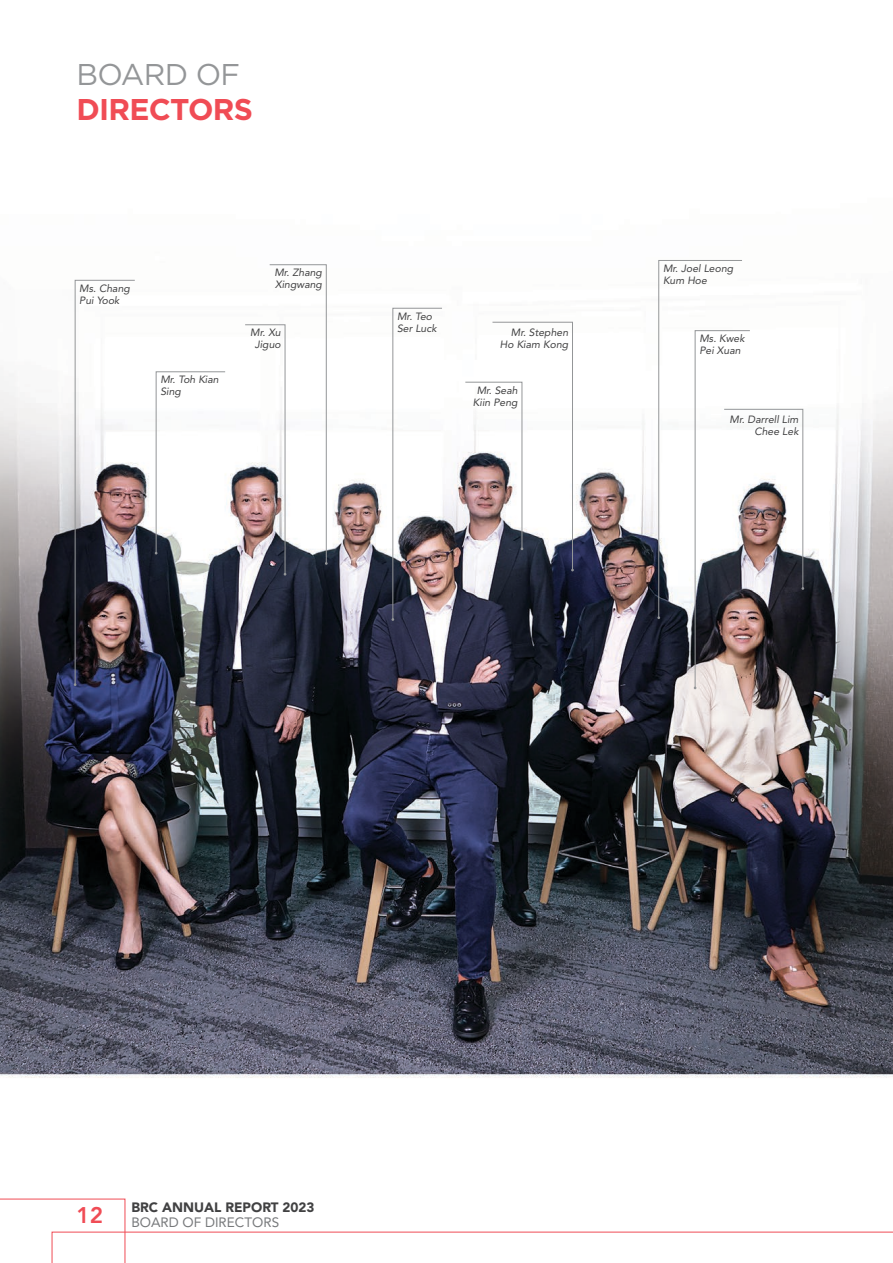
<style>
.page{position:relative;width:893px;height:1263px;background:#fff}
.page>*{position:absolute;margin:0;border:0;box-sizing:border-box;transform-origin:0 0}
.t1{font:700 30px "Gotham";letter-spacing:-.025em;color:#f04c55}
.t2{font:30px "Gotham";letter-spacing:-.025em;color:#949698}
.t3{font:800 22.5px "Avenir LT Std";color:#f04c55}
.t4{font:900 13.5px "Avenir LT Std";color:#414142}
.t5{font:13.5px "Avenir LT Std";color:#77797b}
.t6{font:italic 10.5px/12px "Avenir LT Std";color:#414142;text-align:right}
</style>
<div class="page">
<img style="left:0;top:279px;width:893px;height:799px">
<svg style="left:0;top:1198px;width:893px;height:65px"></svg>
<img style="left:74px;top:280px;width:61px;height:406px">
<svg style="left:155px;top:371px;width:71px;height:183px"></svg>
<svg style="left:391px;top:308px;width:51px;height:313px"></svg>
<svg style="left:245px;top:264px;width:83px;height:312px"></svg>
<svg style="left:465px;top:322px;width:109px;height:249px"></svg>
<svg style="left:657px;top:260px;width:147px;height:429px"></svg>
<p class="t2" style="left:77px;top:55px;width:165px">BOARD OF</p>
<p class="t1" style="left:77px;top:89px;width:178px">DIRECTORS</p>
<p class="t6" style="left:79px;top:282px;width:52px">Ms. Chang</p>
<p class="t6" style="left:79px;top:294px;width:42px">Pui Yook</p>
<p class="t6" style="left:274px;top:267px;width:49px">Mr. Zhang</p>
<p class="t6" style="left:275px;top:279px;width:48px">Xingwang</p>
<p class="t6" style="left:160px;top:374px;width:60px">Mr. Toh Kian</p>
<p class="t6" style="left:160px;top:386px;width:22px">Sing</p>
<p class="t6" style="left:250px;top:327px;width:32px">Mr. Xu</p>
<p class="t6" style="left:255px;top:339px;width:28px">Jiguo</p>
<p class="t6" style="left:397px;top:310px;width:37px">Mr. Teo</p>
<p class="t6" style="left:397px;top:322px;width:41px">Ser Luck</p>
<p class="t6" style="left:500px;top:327px;width:70px">Mr. Stephen<br>Ho Kiam Kong</p>
<p class="t6" style="left:477px;top:384px;width:43px">Mr. Seah</p>
<p class="t6" style="left:473px;top:396px;width:46px">Kiin Peng</p>
<p class="t6" style="left:663px;top:262px;width:72px">Mr. Joel Leong</p>
<p class="t6" style="left:663px;top:274px;width:45px">Kum Hoe</p>
<p class="t6" style="left:699px;top:333px;width:47px">Ms. Kwek</p>
<p class="t6" style="left:699px;top:345px;width:43px">Pei Xuan</p>
<p class="t6" style="left:729px;top:414px;width:71px">Mr. Darrell Lim</p>
<p class="t6" style="left:754px;top:426px;width:46px">Chee Lek</p>
<h2 class="t3" style="left:77px;top:1201px;width:28px">12</h2>
<p class="t4" style="left:131px;top:1198px;width:185px">BRC ANNUAL REPORT 2023</p>
<p class="t5" style="left:131px;top:1214px;width:149px">BOARD OF DIRECTORS</p>
</div>
